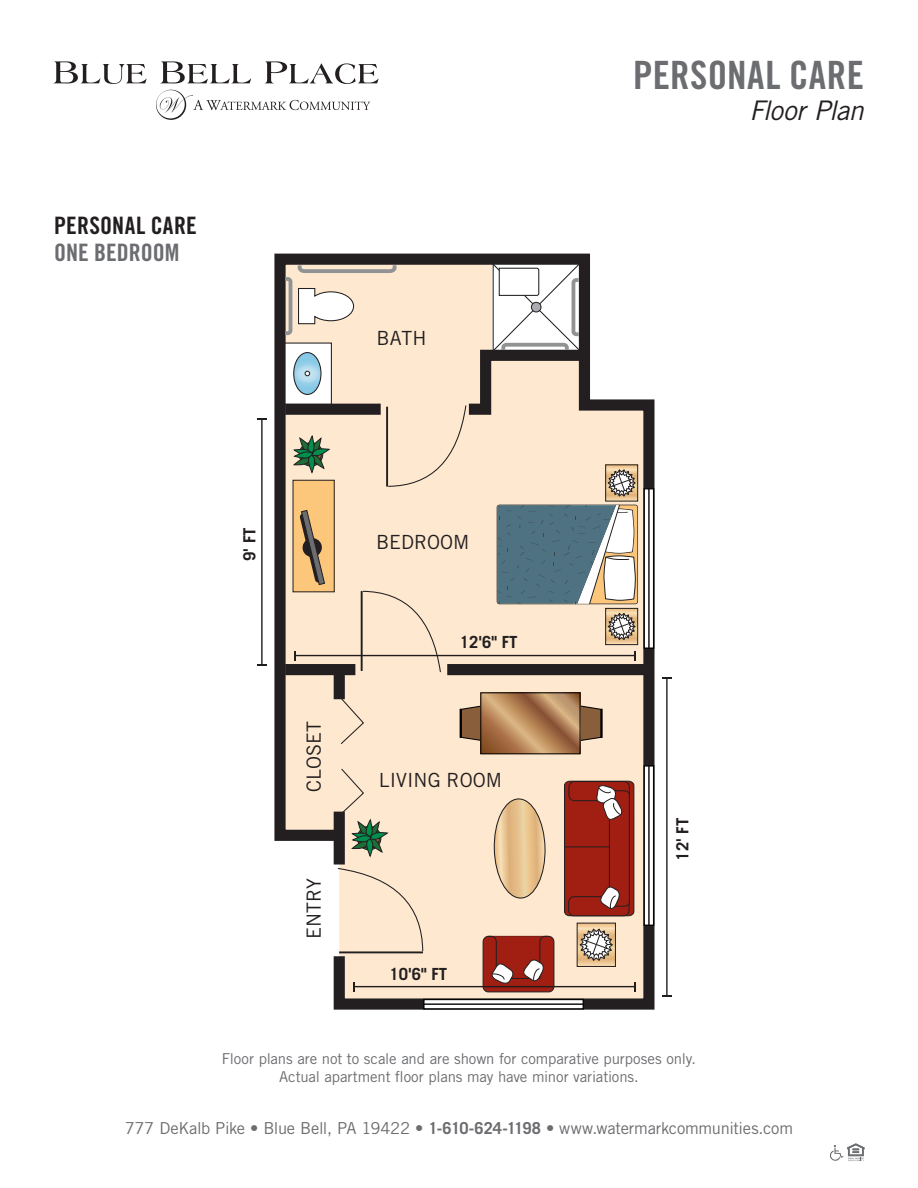
<style>
.page{position:relative;width:918px;height:1188px;background:#fff}
.page>*{position:absolute;margin:0;border:0;box-sizing:border-box;transform-origin:0 0}
.t1{font:39px "Trade Gothic Bold Cond Twenty";letter-spacing:.005em;color:#6c6d70}
.t2{font:italic 27px "Trade Gothic";letter-spacing:-.025em;color:#231f20}
.t3{font:24px "Trade Gothic Bold Cond Twenty";letter-spacing:.01em;color:#231f20}
.t4{font:24px "Trade Gothic Bold Cond Twenty";color:#6c6d70}
.t5{font:19.5px "Trade Gothic";color:#231f20}
.t6{font:700 16.8px "Trade Gothic";color:#231f20}
.t7{font:16.5px "Trade Gothic";letter-spacing:-.02em;color:#6c6d70}
.t8{font:15px/18px "Trade Gothic";letter-spacing:-.01em;color:#6c6d70;text-align:center}
.s1{font-weight:700}
</style>
<div class="page">
<svg style="left:156px;top:90px;width:214px;height:30px"></svg>
<svg style="left:53px;top:61px;width:94px;height:23px"></svg>
<svg style="left:161px;top:61px;width:90px;height:22px"></svg>
<svg style="left:265px;top:61px;width:114px;height:23px"></svg>
<svg style="left:830px;top:1143px;width:35px;height:18px"></svg>
<svg style="left:274px;top:253px;width:381px;height:757px;background:#e6d5c1"></svg>
<div style="left:447px;top:664px;width:199px;height:11px;background:#231f20"></div>
<div style="left:285px;top:664px;width:70px;height:11px;background:#231f20"></div>
<div style="left:424px;top:999px;width:159px;height:10px;background:#fff"></div>
<div style="left:423px;top:999px;width:161px;height:11px;border:1px solid #050504"></div>
<hr style="left:424px;top:1003px;width:159px;height:2px;background:#050504">
<div style="left:644px;top:766px;width:10px;height:159px;background:#fff"></div>
<div style="left:644px;top:765px;width:10px;height:161px;border:1px solid #050504"></div>
<hr style="left:648px;top:766px;width:2px;height:159px;background:#050504">
<div style="left:644px;top:489px;width:10px;height:159px;background:#fff"></div>
<div style="left:644px;top:488px;width:10px;height:161px;border:1px solid #050504"></div>
<hr style="left:648px;top:489px;width:2px;height:159px;background:#050504">
<svg style="left:337px;top:867px;width:87px;height:85px;background:#f9e5cd"></svg>
<hr style="left:339px;top:951px;width:84px;height:2px;background:#231f20">
<svg style="left:340px;top:697px;width:25px;height:48px"></svg>
<svg style="left:340px;top:768px;width:48px;height:89px;background:#cac4ab"></svg>
<svg style="left:493px;top:798px;width:53px;height:101px;background:#e3c499"></svg>
<svg style="left:564px;top:781px;width:71px;height:135px;background:#9b2f25"></svg>
<hr style="left:565px;top:847px;width:44px;height:1px;background:#231f20">
<div style="left:483px;top:936px;width:71px;height:56px;background:#a01e12;border-radius:5px"></div>
<div style="left:483px;top:936px;width:71px;height:56px;border:1px solid #231f20;border-radius:5px"></div>
<svg style="left:487px;top:936px;width:62px;height:48px"></svg>
<svg style="left:607px;top:466px;width:29px;height:33px"></svg>
<div style="left:605px;top:464px;width:33px;height:37px;border:1px solid #231f20"></div>
<svg style="left:607px;top:469px;width:29px;height:28px"></svg>
<div style="left:606px;top:608px;width:32px;height:37px;background:#f1cd9c"></div>
<div style="left:605px;top:608px;width:33px;height:37px;border:1px solid #231f20"></div>
<svg style="left:607px;top:612px;width:29px;height:29px"></svg>
<svg style="left:497px;top:504px;width:141px;height:101px"></svg>
<hr style="left:493px;top:256px;width:1px;height:99px;background:#231f20">
<svg style="left:281px;top:259px;width:311px;height:228px;background:#ded0be"></svg>
<svg style="left:579px;top:925px;width:35px;height:40px"></svg>
<div style="left:577px;top:923px;width:39px;height:44px;border:1px solid #231f20"></div>
<svg style="left:579px;top:928px;width:34px;height:33px"></svg>
<svg style="left:581px;top:704px;width:21px;height:38px"></svg>
<hr style="left:601px;top:709px;width:2px;height:29px;background:#000">
<svg style="left:460px;top:704px;width:20px;height:38px"></svg>
<svg style="left:482px;top:694px;width:97px;height:58px;background:#b38359"></svg>
<div style="left:480px;top:692px;width:101px;height:62px;border:1px solid #000"></div>
<hr style="left:261px;top:419px;width:2px;height:246px;background:#211d1e">
<hr style="left:295px;top:655px;width:340px;height:1px;background:#211d1e">
<hr style="left:354px;top:986px;width:281px;height:1px;background:#211d1e">
<hr style="left:666px;top:678px;width:2px;height:318px;background:#211d1e">
<svg style="left:662px;top:677px;width:9px;height:2px"></svg>
<svg style="left:662px;top:995px;width:9px;height:2px"></svg>
<h3 class="t3" style="left:54px;top:211px;width:144px">PERSONAL CARE</h3>
<h3 class="t4" style="left:54px;top:238px;width:127px">ONE BEDROOM</h3>
<h3 class="t5" style="left:377px;top:326px;width:51px">BATH</h3>
<h1 class="t1" style="left:633px;top:51px;width:232px">PERSONAL CARE</h1>
<h2 class="t2" style="left:749px;top:95px;width:116px">Floor Plan</h2>
<p class="t6" style="left:239px;top:561px;width:35px;rotate:-90deg">9' FT</p>
<h3 class="t5" style="left:302px;top:792px;width:72px;rotate:-90deg">CLOSET</h3>
<h3 class="t5" style="left:302px;top:939px;width:62px;rotate:-90deg">ENTRY</h3>
<h3 class="t5" style="left:376px;top:530px;width:95px">BEDROOM</h3>
<p class="t6" style="left:460px;top:632px;width:59px">12'6" FT</p>
<h3 class="t5" style="left:379px;top:769px;width:125px">LIVING ROOM</h3>
<p class="t6" style="left:389px;top:964px;width:59px">10'6" FT</p>
<p class="t6" style="left:672px;top:861px;width:44px;rotate:-90deg">12' FT</p>
<p class="t8" style="left:222px;top:1050px;width:476px">Floor plans are not to scale and are shown for comparative purposes only.<br>Actual apartment floor plans may have minor variations.</p>
<p class="t7" style="left:125px;top:1118px;width:670px">777 DeKalb Pike • Blue Bell, PA 19422 • <span class="s1">1-610-624-1198</span> • www.watermarkcommunities.com</p>
</div>
